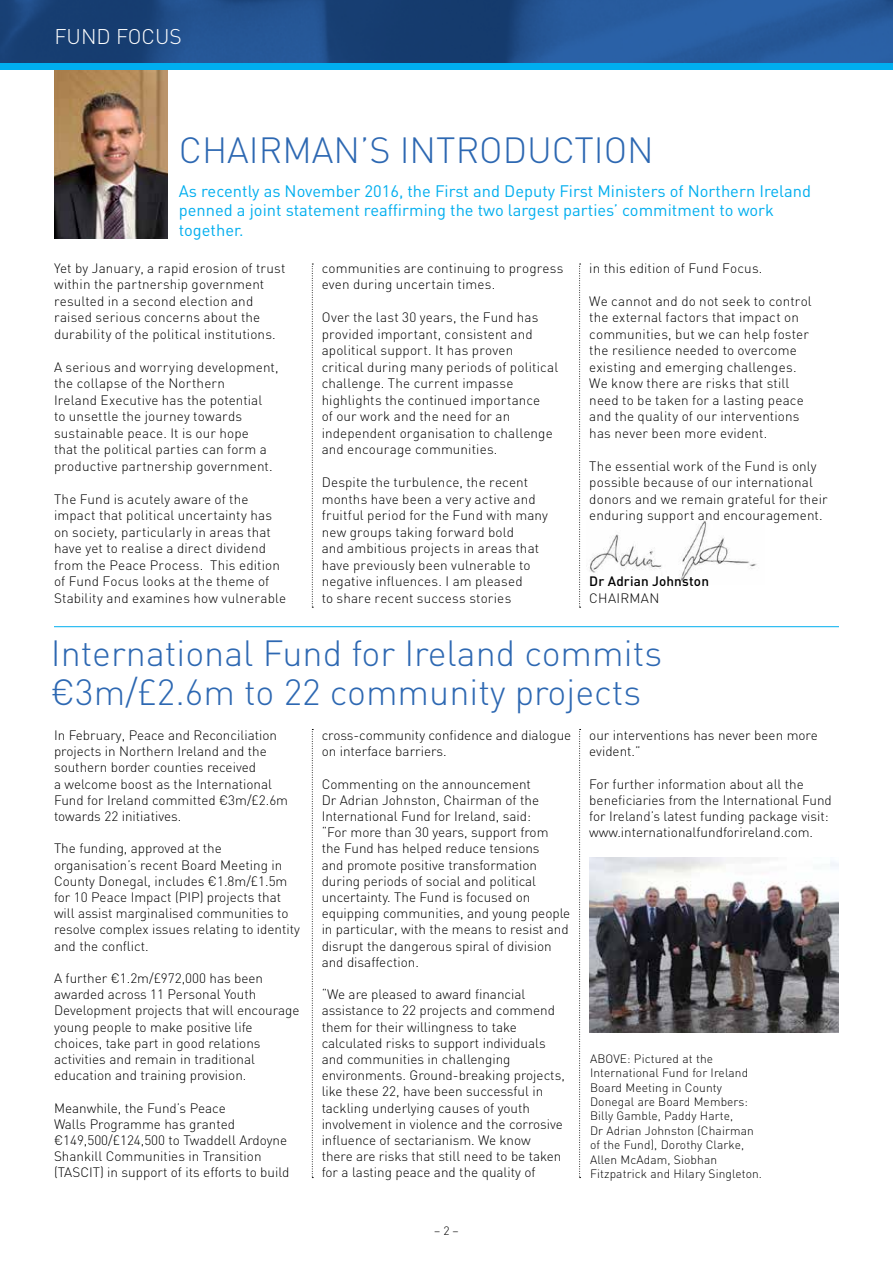
<style>
.page{position:relative;width:893px;height:1263px;background:#fff}
.page>*{position:absolute;margin:0;border:0;box-sizing:border-box;transform-origin:0 0}
.t1{font:300 36px/39px "DIN";color:#2d68b2}
.t2{font:300 21px "DIN";color:#fff}
.t3{font:16.5px/19.8px "DIN";color:#00aeef}
.t4{font:300 13.5px/16.2px "DIN";color:#000}
.t5{font:500 13.5px "DIN";letter-spacing:.01em;color:#000}
.t6{font:300 13.5px "DIN";letter-spacing:.035em;color:#000}
.t7{font:300 12px/14.4px "DIN";letter-spacing:.01em;color:#000}
.s1{font-family:"DIN Euro";font-weight:400}
</style>
<div class="page">
<img style="left:589px;top:518px;width:168px;height:64px">
<img style="left:54px;top:70px;width:114px;height:168px">
<img style="left:0;top:0;width:893px;height:64px">
<svg style="left:312px;top:729px;width:1px;height:449px"></svg>
<svg style="left:579px;top:729px;width:2px;height:449px"></svg>
<hr style="left:54px;top:626px;width:785px;height:1px;background:#00aeef">
<svg style="left:312px;top:264px;width:1px;height:344px"></svg>
<svg style="left:579px;top:264px;width:2px;height:344px"></svg>
<div style="left:0;top:64px;width:893px;height:6px;background:#00aeef"></div>
<img style="left:589px;top:857px;width:250px;height:176px">
<h2 class="t2" style="left:55px;top:24px;width:129px">FUND FOCUS</h2>
<h1 class="t1" style="left:179px;top:130px;width:476px">CHAIRMAN’S INTRODUCTION</h1>
<p class="t3" style="left:179px;top:180px;width:634px">As recently as November 2016, the First and Deputy First Ministers of Northern Ireland penned a joint statement reaffirming the two largest parties’ commitment to work together.</p>
<p class="t4" style="left:54px;top:260px;width:233px">Yet by January, a rapid erosion of trust within the partnership government resulted in a second election and raised serious concerns about the durability of the political institutions.</p>
<p class="t4" style="left:54px;top:359px;width:226px">A serious and worrying development, the collapse of the Northern<br>Ireland Executive has the potential<br>to unsettle the journey towards sustainable peace. It is our hope<br>that the political parties can form a productive partnership government.</p>
<p class="t4" style="left:54px;top:491px;width:234px">The Fund is acutely aware of the impact that political uncertainty has on society, particularly in areas that have yet to realise a direct dividend from the Peace Process. This edition of Fund Focus looks at the theme of Stability and examines how vulnerable</p>
<p class="t4" style="left:322px;top:260px;width:243px">communities are continuing to progress even during uncertain times.</p>
<p class="t4" style="left:322px;top:309px;width:238px">Over the last 30 years, the Fund has provided important, consistent and apolitical support. It has proven critical during many periods of political challenge. The current impasse highlights the continued importance<br>of our work and the need for an independent organisation to challenge and encourage communities.</p>
<p class="t4" style="left:322px;top:474px;width:228px">Despite the turbulence, the recent months have been a very active and fruitful period for the Fund with many new groups taking forward bold<br>and ambitious projects in areas that have previously been vulnerable to negative influences. I am pleased<br>to share recent success stories</p>
<p class="t4" style="left:589px;top:260px;width:175px">in this edition of Fund Focus.</p>
<p class="t4" style="left:589px;top:293px;width:224px">We cannot and do not seek to control the external factors that impact on communities, but we can help foster the resilience needed to overcome existing and emerging challenges.<br>We know there are risks that still need to be taken for a lasting peace and the quality of our interventions has never been more evident.</p>
<p class="t4" style="left:589px;top:458px;width:240px">The essential work of the Fund is only possible because of our international donors and we remain grateful for their enduring support and encouragement.</p>
<p class="t5" style="left:589px;top:573px;width:121px">Dr Adrian Johnston</p>
<p class="t6" style="left:589px;top:590px;width:72px">CHAIRMAN</p>
<h1 class="t1" style="left:51px;top:633px;width:613px">International Fund for Ireland commits<br><span class="s1">1</span>3m/£2.6m to 22 community projects</h1>
<p class="t4" style="left:54px;top:727px;width:236px">In February, Peace and Reconciliation projects in Northern Ireland and the southern border counties received<br>a welcome boost as the International Fund for Ireland committed <span class="s1">1</span>3m/£2.6m towards 22 initiatives.</p>
<p class="t4" style="left:54px;top:840px;width:248px">The funding, approved at the organisation’s recent Board Meeting in County Donegal, includes <span class="s1">1</span>1.8m/£1.5m for 10 Peace Impact (PIP) projects that will assist marginalised communities to resolve complex issues relating to identity and the conflict.</p>
<p class="t4" style="left:54px;top:970px;width:247px">A further <span class="s1">1</span>1.2m/£972,000 has been awarded across 11 Personal Youth Development projects that will encourage young people to make positive life choices, take part in good relations activities and remain in traditional education and training provision.</p>
<p class="t4" style="left:54px;top:1099px;width:237px">Meanwhile, the Fund’s Peace<br>Walls Programme has granted <span class="s1">1</span>149,500/£124,500 to Twaddell Ardoyne Shankill Communities in Transition (TASCIT) in support of its efforts to build</p>
<p class="t4" style="left:322px;top:727px;width:251px">cross-community confidence and dialogue on interface barriers.</p>
<p class="t4" style="left:322px;top:775px;width:250px">Commenting on the announcement<br>Dr Adrian Johnston, Chairman of the International Fund for Ireland, said:<br>“For more than 30 years, support from the Fund has helped reduce tensions<br>and promote positive transformation during periods of social and political uncertainty. The Fund is focused on equipping communities, and young people in particular, with the means to resist and disrupt the dangerous spiral of division and disaffection.</p>
<p class="t4" style="left:322px;top:986px;width:245px">“We are pleased to award financial assistance to 22 projects and commend them for their willingness to take calculated risks to support individuals and communities in challenging environments. Ground-breaking projects, like these 22, have been successful in tackling underlying causes of youth involvement in violence and the corrosive influence of sectarianism. We know there are risks that still need to be taken for a lasting peace and the quality of</p>
<p class="t7" style="left:434px;top:1223px;width:26px">– 2 –</p>
<p class="t4" style="left:589px;top:727px;width:230px">our interventions has never been more evident.”</p>
<p class="t4" style="left:589px;top:775px;width:244px">For further information about all the beneficiaries from the International Fund for Ireland’s latest funding package visit: www.internationalfundforireland.com.</p>
<p class="t7" style="left:590px;top:1051px;width:174px">ABOVE: Pictured at the<br>International Fund for Ireland<br>Board Meeting in County<br>Donegal are Board Members:<br>Billy Gamble, Paddy Harte,<br>Dr Adrian Johnston (Chairman of the Fund), Dorothy Clarke,<br>Allen McAdam, Siobhan<br>Fitzpatrick and Hilary Singleton.</p>
</div>
